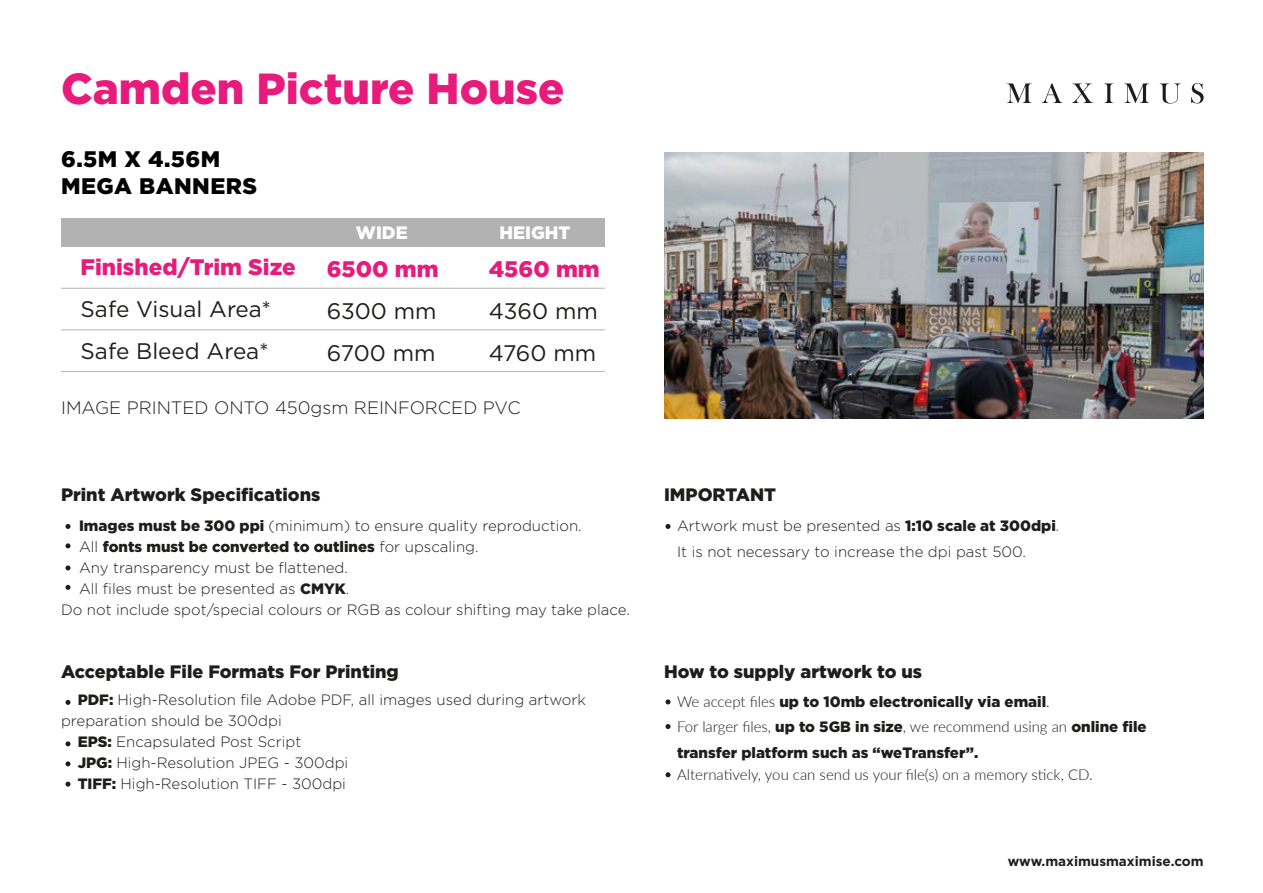
<style>
.page{position:relative;width:1263px;height:893px;background:#fff}
.page>*{position:absolute;margin:0;border:0;box-sizing:border-box;transform-origin:0 0}
.t1{font:900 43.5px "Gotham";color:#e71b7b}
.t2{font:22.5px/42px "Gotham";color:#1d1d1b}
.t3{font:900 22.5px "Gotham";color:#e71b7b}
.t4{font:900 22.5px/27px "Gotham";letter-spacing:.02em;color:#000101}
.t5{font:900 18px "Gotham";color:#1d1d1b}
.t6{font:300 18px "Gotham";color:#1d1d1b}
.t7{font:900 18px "Gotham";color:#fff}
.t8{font:300 15px/25.5px "Gotham";color:#1d1d1b}
.t9{font:900 15px "Gotham";color:#1d1d1b}
.t10{font:300 15px "Lato";color:#1d1d1b}
.t11{font:700 13.5px "Gotham";color:#1d1d1b}
.s1{font-weight:900}
.s2{font-weight:300}
.s3{font-family:"Lato";font-weight:300}
.s4{font-family:"Gotham";font-weight:900}
</style>
<div class="page">
<svg style="left:665px;top:524px;width:5px;height:5px"></svg>
<svg style="left:665px;top:699px;width:5px;height:5px"></svg>
<svg style="left:665px;top:724px;width:5px;height:5px"></svg>
<svg style="left:665px;top:772px;width:5px;height:5px"></svg>
<svg style="left:66px;top:524px;width:5px;height:5px"></svg>
<svg style="left:66px;top:543px;width:5px;height:5px"></svg>
<svg style="left:66px;top:565px;width:5px;height:5px"></svg>
<svg style="left:66px;top:585px;width:5px;height:5px"></svg>
<svg style="left:66px;top:700px;width:5px;height:5px"></svg>
<svg style="left:66px;top:761px;width:5px;height:5px"></svg>
<svg style="left:66px;top:741px;width:5px;height:5px"></svg>
<svg style="left:66px;top:782px;width:5px;height:5px"></svg>
<svg style="left:1007px;top:83px;width:24px;height:20px"></svg>
<svg style="left:1042px;top:83px;width:21px;height:20px"></svg>
<svg style="left:1072px;top:83px;width:21px;height:20px"></svg>
<svg style="left:1104px;top:83px;width:9px;height:20px"></svg>
<svg style="left:1124px;top:83px;width:25px;height:20px"></svg>
<svg style="left:1159px;top:83px;width:22px;height:20px"></svg>
<svg style="left:1191px;top:83px;width:12px;height:20px"></svg>
<div style="left:61px;top:218px;width:544px;height:29px;background:#b3b2b2"></div>
<hr style="left:61px;top:288px;width:544px;height:1px;background:#b3b2b2">
<hr style="left:61px;top:329px;width:544px;height:1px;background:#b3b2b2">
<hr style="left:61px;top:371px;width:544px;height:1px;background:#b3b2b2">
<img style="left:664px;top:152px;width:539px;height:266px">
<h1 class="t1" style="left:61px;top:58px;width:505px">Camden Picture House</h1>
<h2 class="t4" style="left:61px;top:146px;width:198px">6.5M X 4.56M<br>MEGA BANNERS</h2>
<h2 class="t3" style="left:81px;top:252px;width:217px">Finished/Trim Size</h2>
<h2 class="t2" style="left:81px;top:288px;width:192px">Safe Visual Area*<br>Safe Bleed Area*</h2>
<p class="t7" style="left:356px;top:221px;width:53px">WIDE</p>
<p class="t7" style="left:499px;top:221px;width:73px">HEIGHT</p>
<h2 class="t3" style="left:327px;top:253px;width:113px">6500 mm</h2>
<h2 class="t3" style="left:489px;top:253px;width:112px">4560 mm</h2>
<h2 class="t2" style="left:327px;top:289px;width:111px">6300 mm</h2>
<h2 class="t2" style="left:489px;top:289px;width:111px">4360 mm</h2>
<h2 class="t2" style="left:327px;top:331px;width:110px">6700 mm</h2>
<h2 class="t2" style="left:489px;top:331px;width:109px">4760 mm</h2>
<p class="t6" style="left:61px;top:397px;width:461px">IMAGE PRINTED ONTO 450gsm REINFORCED PVC</p>
<p class="t5" style="left:61px;top:483px;width:261px">Print Artwork Specifications</p>
<p class="t8" style="left:79px;top:513px;width:504px"><span class="s1">Images must be 300 ppi</span> (minimum) to ensure quality reproduction.</p>
<p class="t9" style="left:79px;top:536px;width:401px"><span class="s2">All</span> fonts must be converted to outlines <span class="s2">for upscaling.</span></p>
<p class="t8" style="left:79px;top:555px;width:270px">Any transparency must be flattened.</p>
<p class="t8" style="left:79px;top:576px;width:272px">All files must be presented as <span class="s1">CMYK</span>.</p>
<p class="t8" style="left:61px;top:597px;width:570px">Do not include spot/special colours or RGB as colour shifting may take place.</p>
<p class="t5" style="left:61px;top:660px;width:339px">Acceptable File Formats For Printing</p>
<p class="t8" style="left:78px;top:687px;width:510px"><span class="s1">PDF:</span> High-Resolution file Adobe PDF, all images used during artwork</p>
<p class="t8" style="left:61px;top:708px;width:222px">preparation should be 300dpi</p>
<p class="t8" style="left:78px;top:729px;width:225px"><span class="s1">EPS:</span> Encapsulated Post Script</p>
<p class="t8" style="left:78px;top:750px;width:272px"><span class="s1">JPG:</span> High-Resolution JPEG - 300dpi</p>
<p class="t8" style="left:78px;top:771px;width:270px"><span class="s1">TIFF:</span> High-Resolution TIFF - 300dpi</p>
<p class="t5" style="left:664px;top:483px;width:114px">IMPORTANT</p>
<p class="t8" style="left:677px;top:513px;width:384px">Artwork must be presented as <span class="s1">1:10 scale at 300dpi</span>.<br>It is not necessary to increase the dpi past 500.</p>
<p class="t5" style="left:664px;top:660px;width:260px">How to supply artwork to us</p>
<p class="t9" style="left:677px;top:691px;width:374px"><span class="s3">We accept files</span> up to 10mb electronically via email<span class="s3">.</span></p>
<p class="t10" style="left:677px;top:716px;width:471px">For larger files, <span class="s4">up to 5GB in size</span>, we recommend using an <span class="s4">online file</span></p>
<p class="t9" style="left:677px;top:742px;width:303px">transfer platform such as “weTransfer”.</p>
<p class="t10" style="left:677px;top:764px;width:417px">Alternatively, you can send us your file(s) on a memory stick, CD.</p>
<p class="t11" style="left:1008px;top:853px;width:197px">www.maximusmaximise.com</p>
</div>
